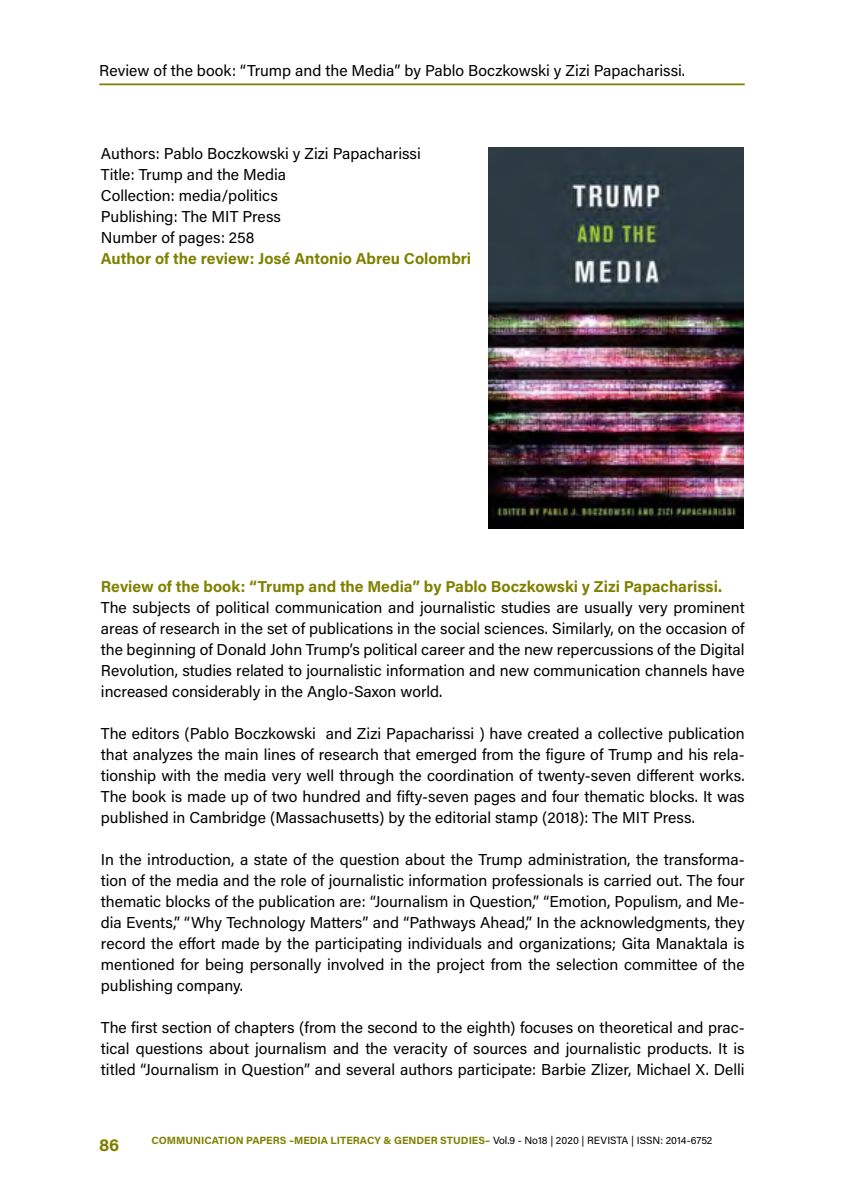
<style>
.page{position:relative;width:844px;height:1191px;background:#fff}
.page>*{position:absolute;margin:0;border:0;box-sizing:border-box;transform-origin:0 0}
.t1{font:700 17.5px "Acumin Pro";color:#808000}
.t2{font:15.75px/21px "Acumin Pro";color:#000;text-align:justify}
.t3{font:700 15.75px "Acumin Pro";color:#808000}
.t4{font:700 10.5px "Acumin Pro";color:#808000}
.s1{font-weight:400;color:#000}
</style>
<div class="page">
<hr style="left:99px;top:83px;width:645px;height:2px;background:#808000">
<img style="left:488px;top:148px;width:255px;height:380px">
<p class="t2" style="left:99px;top:59px;width:587px">Review of the book: “Trump and the Media” by Pablo Boczkowski y Zizi Papacharissi.</p>
<p class="t2" style="left:101px;top:143px;width:321px;text-align:left">Authors: Pablo Boczkowski y Zizi Papacharissi<br>Title: Trump and the Media<br>Collection: media/politics<br>Publishing: The MIT Press<br>Number of pages: 258</p>
<p class="t3" style="left:101px;top:248px;width:372px">Author of the review: José Antonio Abreu Colombri</p>
<p class="t3" style="left:101px;top:575px;width:622px">Review of the book: “Trump and the Media” by Pablo Boczkowski y Zizi Papacharissi.</p>
<p class="t2" style="left:101px;top:596px;width:645px">The subjects of political communication and journalistic studies are usually very prominent areas of research in the set of publications in the social sciences. Similarly, on the occasion of the beginning of Donald John Trump’s political career and the new repercussions of the Digital Revolution, studies related to journalistic information and new communication channels have increased considerably in the Anglo-Saxon world.</p>
<p class="t2" style="left:101px;top:722px;width:645px">The editors (Pablo Boczkowski and Zizi Papacharissi ) have created a collective publication that analyzes the main lines of research that emerged from the figure of Trump and his rela&shy;tionship with the media very well through the coordination of twenty-seven different works.<br>The book is made up of two hundred and fifty-seven pages and four thematic blocks. It was published in Cambridge (Massachusetts) by the editorial stamp (2018): The MIT Press.</p>
<p class="t2" style="left:101px;top:848px;width:645px">In the introduction, a state of the question about the Trump administration, the transforma&shy;tion of the media and the role of journalistic information professionals is carried out. The four thematic blocks of the publication are: “Journalism in Question,” “Emotion, Populism, and Me&shy;dia Events,” “Why Technology Matters” and “Pathways Ahead,” In the acknowledgments, they record the effort made by the participating individuals and organizations; Gita Manaktala is mentioned for being personally involved in the project from the selection committee of the publishing company.</p>
<p class="t2" style="left:101px;top:1016px;width:645px">The first section of chapters (from the second to the eighth) focuses on theoretical and prac&shy;tical questions about journalism and the veracity of sources and journalistic products. It is titled “Journalism in Question” and several authors participate: Barbie Zlizer, Michael X. Delli</p>
<p class="t1" style="left:99px;top:1132px;width:22px">86</p>
<p class="t4" style="left:151px;top:1133px;width:562px">COMMUNICATION PAPERS –MEDIA LITERACY &amp; GENDER STUDIES– <span class="s1">Vol.9 - No18 | 2020 | REVISTA | ISSN: 2014-6752</span></p>
</div>
